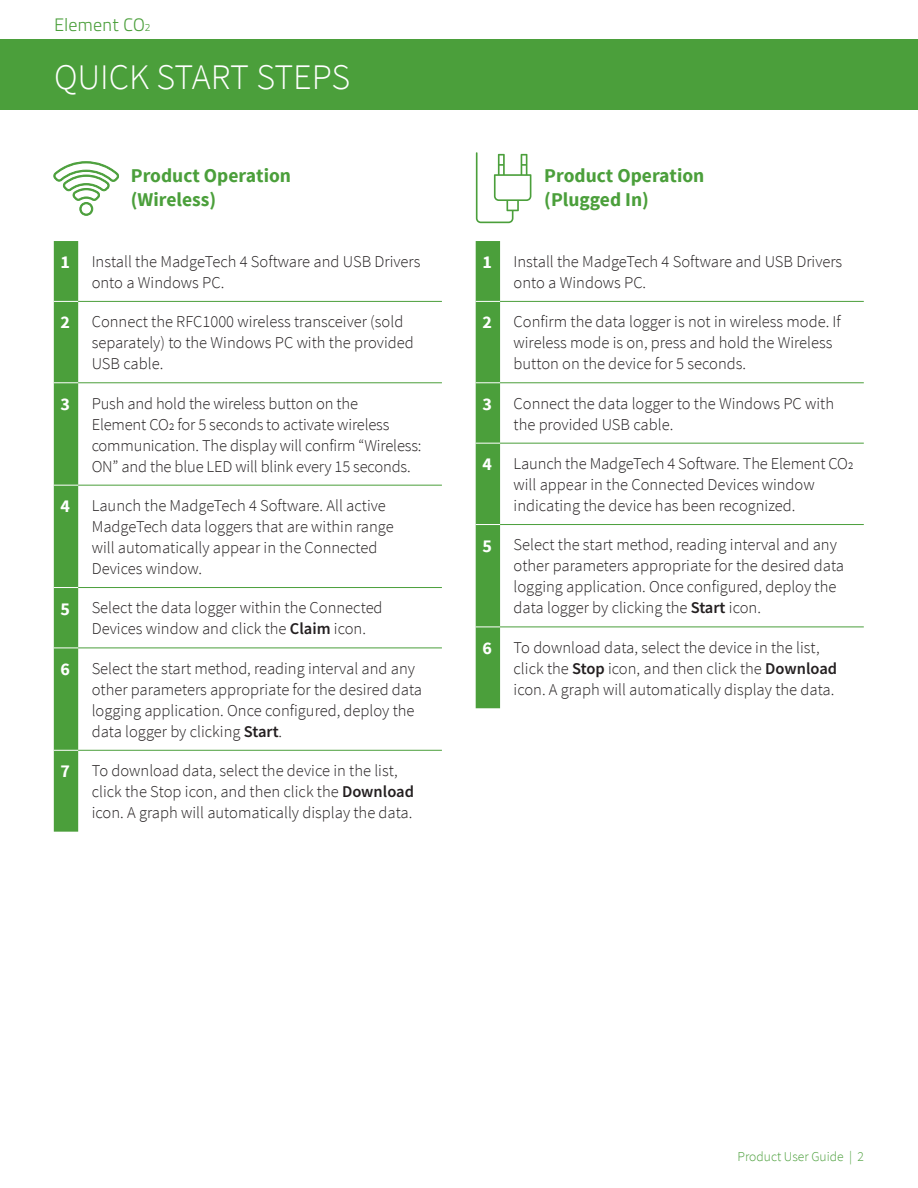
<style>
.page{position:relative;width:918px;height:1188px;background:#fff}
.page>*{position:absolute;margin:0;border:0;box-sizing:border-box;transform-origin:0 0}
.t1{font:300 36px "Source Sans Pro";color:#fff}
.t2{font:700 19.5px/24px "Source Sans Pro";color:#4b9f3b}
.t3{font:700 18px "Source Sans Pro";color:#fff}
.t4{font:300 18px "Titillium Text 22 L";color:#4b9f3b}
.t5{font:300 16.5px/21px "Source Sans Pro";color:#231f20}
.t6{font:300 13.5px "Source Sans Pro";color:#4b9f3b}
.s1{font-size:10.5px}
.s2{font-weight:600}
</style>
<div class="page">
<div style="left:0;top:39px;width:918px;height:71px;background:#4b9f3b"></div>
<svg style="left:476px;top:152px;width:55px;height:71px"></svg>
<svg style="left:54px;top:161px;width:65px;height:55px"></svg>
<div style="left:54px;top:241px;width:24px;height:591px;background:#4b9f3b"></div>
<hr style="left:78px;top:301px;width:364px;height:1px;background:#4b9f3b">
<hr style="left:78px;top:383px;width:364px;height:1px;background:#4b9f3b">
<hr style="left:78px;top:485px;width:364px;height:1px;background:#4b9f3b">
<hr style="left:78px;top:587px;width:364px;height:1px;background:#4b9f3b">
<hr style="left:78px;top:648px;width:364px;height:1px;background:#4b9f3b">
<hr style="left:78px;top:750px;width:364px;height:1px;background:#4b9f3b">
<div style="left:476px;top:241px;width:24px;height:467px;background:#4b9f3b"></div>
<hr style="left:500px;top:301px;width:364px;height:1px;background:#4b9f3b">
<hr style="left:500px;top:383px;width:364px;height:1px;background:#4b9f3b">
<hr style="left:500px;top:443px;width:364px;height:1px;background:#4b9f3b">
<hr style="left:500px;top:524px;width:364px;height:1px;background:#4b9f3b">
<hr style="left:500px;top:627px;width:364px;height:1px;background:#4b9f3b">
<p class="t4" style="left:54px;top:11px;width:98px">Element CO<span class="s1">2</span></p>
<p class="t1" style="left:54px;top:55px;width:298px">QUICK START STEPS</p>
<p class="t2" style="left:131px;top:164px;width:162px">Product Operation (Wireless)</p>
<p class="t2" style="left:544px;top:164px;width:162px">Product Operation (Plugged In)</p>
<p class="t3" style="left:61px;top:251px;width:11px">1</p>
<p class="t5" style="left:92px;top:251px;width:330px">Install the MadgeTech 4 Software and USB Drivers onto a Windows PC.</p>
<p class="t3" style="left:61px;top:311px;width:11px">2</p>
<p class="t5" style="left:92px;top:311px;width:324px">Connect the RFC1000 wireless transceiver (sold separately) to the Windows PC with the provided<br>USB cable.</p>
<p class="t3" style="left:61px;top:392px;width:11px">3</p>
<p class="t5" style="left:92px;top:393px;width:331px">Push and hold the wireless button on the<br>Element CO2 for 5 seconds to activate wireless communication. The display will confirm “Wireless:<br>ON” and the blue LED will blink every 15 seconds.</p>
<p class="t3" style="left:61px;top:495px;width:11px">4</p>
<p class="t5" style="left:92px;top:495px;width:304px">Launch the MadgeTech 4 Software. All active MadgeTech data loggers that are within range will automatically appear in the Connected Devices window.</p>
<p class="t3" style="left:61px;top:597px;width:11px">5</p>
<p class="t5" style="left:92px;top:598px;width:292px">Select the data logger within the Connected<br>Devices window and click the <span class="s2">Claim</span> icon.</p>
<p class="t3" style="left:61px;top:657px;width:11px">6</p>
<p class="t5" style="left:92px;top:658px;width:332px">Select the start method, reading interval and any other parameters appropriate for the desired data logging application. Once configured, deploy the data logger by clicking <span class="s2">Start</span>.</p>
<p class="t3" style="left:61px;top:760px;width:11px">7</p>
<p class="t5" style="left:92px;top:760px;width:324px">To download data, select the device in the list, click the Stop icon, and then click the <span class="s2">Download </span>icon. A graph will automatically display the data.</p>
<p class="t3" style="left:482px;top:251px;width:11px">1</p>
<p class="t5" style="left:514px;top:251px;width:330px">Install the MadgeTech 4 Software and USB Drivers onto a Windows PC.</p>
<p class="t3" style="left:482px;top:311px;width:11px">2</p>
<p class="t5" style="left:514px;top:311px;width:329px">Confirm the data logger is not in wireless mode. If wireless mode is on, press and hold the Wireless button on the device for 5 seconds.</p>
<p class="t3" style="left:482px;top:392px;width:11px">3</p>
<p class="t5" style="left:514px;top:393px;width:322px">Connect the data logger to the Windows PC with the provided USB cable.</p>
<p class="t3" style="left:482px;top:453px;width:11px">4</p>
<p class="t5" style="left:514px;top:453px;width:342px">Launch the MadgeTech 4 Software. The Element CO2 will appear in the Connected Devices window indicating the device has been recognized.</p>
<p class="t3" style="left:482px;top:534px;width:11px">5</p>
<p class="t5" style="left:514px;top:535px;width:332px">Select the start method, reading interval and any other parameters appropriate for the desired data logging application. Once configured, deploy the data logger by clicking the <span class="s2">Start</span> icon.</p>
<p class="t3" style="left:482px;top:636px;width:11px">6</p>
<p class="t5" style="left:514px;top:637px;width:325px">To download data, select the device in the list, click the <span class="s2">Stop</span> icon, and then click the <span class="s2">Download </span>icon. A graph will automatically display the data.</p>
<p class="t6" style="left:738px;top:1148px;width:128px">Product User Guide | 2</p>
</div>
